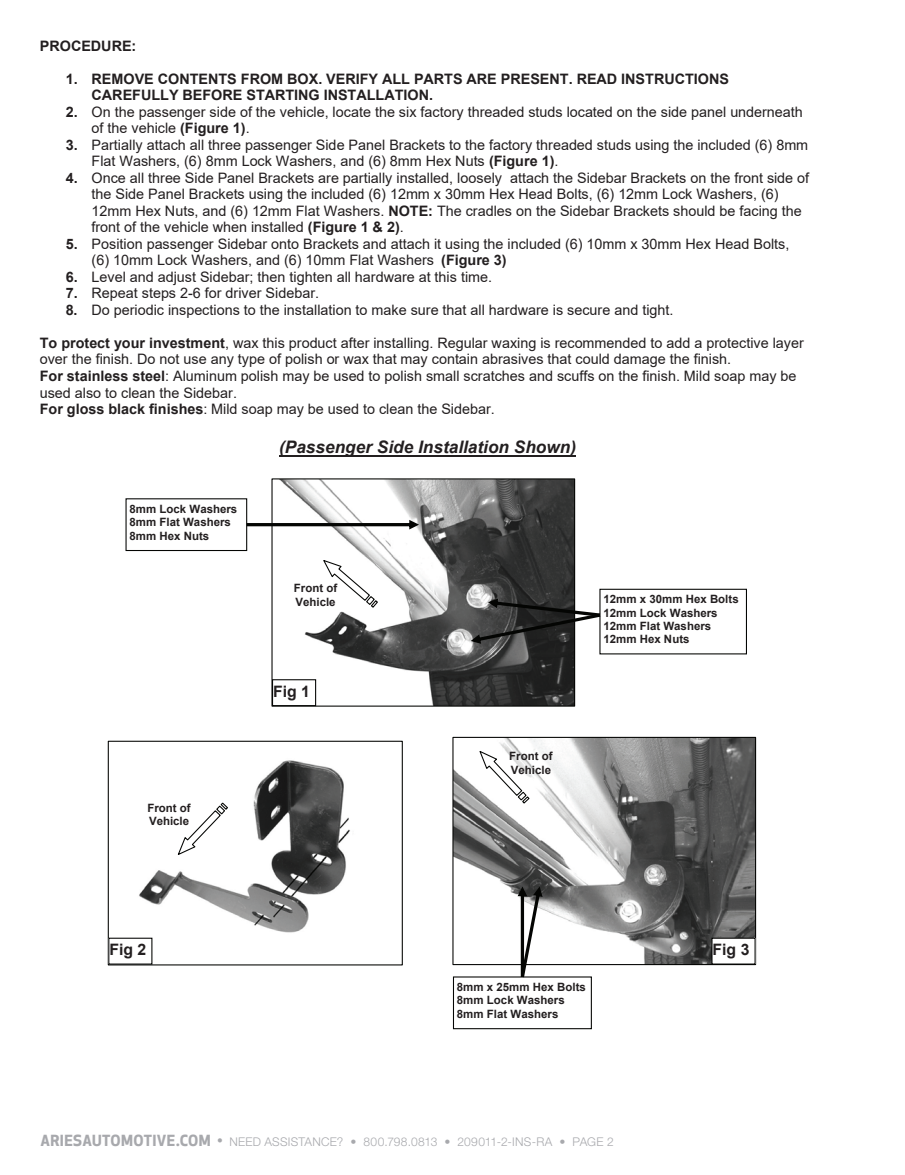
<style>
.page{position:relative;width:905px;height:1175px;background:#fff}
.page>*{position:absolute;margin:0;border:0;box-sizing:border-box;transform-origin:0 0}
.t1{font:italic 700 17.25px "Arial";color:#231f20}
.t2{font:700 15.75px "Arial";color:#231f20}
.t3{font:14.4px/16.5px "Arial";color:#231f20}
.t4{font:700 14.4px/16.5px "Arial";color:#231f20}
.t5{font:300 12px "Helvetica Neue LT Std";letter-spacing:.02em;color:#a8a9ad}
.t6{font:700 11.4px/13.4px "Arial";color:#231f20}
.s1{font-weight:700}
.s2{font-family:"Apex New";font-weight:700;font-size:15px}
.s3{font-family:"Apex New";font-weight:500;font-size:15px}
</style>
<div class="page">
<hr style="left:279px;top:455px;width:297px;height:2px;background:#231f20">
<img style="left:139px;top:760px;width:211px;height:203px">
<div style="left:108px;top:740px;width:295px;height:225px;border:1px solid #040503"></div>
<img style="left:454px;top:739px;width:300px;height:224px">
<div style="left:452px;top:737px;width:304px;height:228px;border:1px solid #040503"></div>
<svg style="left:478px;top:749px;width:52px;height:55px"></svg>
<div style="left:599px;top:589px;width:148px;height:65px;border:1px solid #040503"></div>
<div style="left:125px;top:498px;width:122px;height:53px;border:1px solid #040503"></div>
<img style="left:280px;top:480px;width:293px;height:224px">
<div style="left:271px;top:478px;width:304px;height:228px;border:1px solid #040503"></div>
<div style="left:453px;top:976px;width:139px;height:53px;border:1px solid #040503"></div>
<svg style="left:247px;top:520px;width:172px;height:9px"></svg>
<svg style="left:470px;top:598px;width:130px;height:46px"></svg>
<svg style="left:517px;top:886px;width:25px;height:91px"></svg>
<svg style="left:176px;top:801px;width:53px;height:55px"></svg>
<svg style="left:321px;top:558px;width:58px;height:50px"></svg>
<div style="left:272px;top:679px;width:43px;height:26px;background:#fff"></div>
<div style="left:272px;top:679px;width:44px;height:27px;border:1px solid #040503"></div>
<div style="left:109px;top:938px;width:43px;height:26px;background:#fff"></div>
<div style="left:108px;top:937px;width:44px;height:27px;border:1px solid #040503"></div>
<div style="left:712px;top:938px;width:43px;height:26px;background:#fff"></div>
<div style="left:711px;top:937px;width:44px;height:27px;border:1px solid #040503"></div>
<p class="t4" style="left:40px;top:38px;width:98px">PROCEDURE:</p>
<p class="t4" style="left:92px;top:71px;width:639px;text-indent:-26px">1. REMOVE CONTENTS FROM BOX. VERIFY ALL PARTS ARE PRESENT. READ INSTRUCTIONS<br>CAREFULLY BEFORE STARTING INSTALLATION.</p>
<p class="t3" style="left:92px;top:103px;width:713px;text-indent:-26px"><span class="s1">2.</span> On the passenger side of the vehicle, locate the six factory threaded studs located on the side panel underneath of the vehicle <span class="s1">(Figure 1)</span>.</p>
<p class="t3" style="left:92px;top:136px;width:718px;text-indent:-26px"><span class="s1">3.</span> Partially attach all three passenger Side Panel Brackets to the factory threaded studs using the included (6) 8mm<br>Flat Washers, (6) 8mm Lock Washers, and (6) 8mm Hex Nuts <span class="s1">(Figure 1)</span>.</p>
<p class="t3" style="left:91px;top:169px;width:719px;text-indent:-26px"><span class="s1">4.</span> Once all three Side Panel Brackets are partially installed, loosely attach the Sidebar Brackets on the front side of the Side Panel Brackets using the included (6) 12mm x 30mm Hex Head Bolts, (6) 12mm Lock Washers, (6)<br>12mm Hex Nuts, and (6) 12mm Flat Washers. <span class="s1">NOTE:</span> The cradles on the Sidebar Brackets should be facing the front of the vehicle when installed <span class="s1">(Figure 1 &amp; 2)</span>.</p>
<p class="t3" style="left:92px;top:235px;width:699px;text-indent:-26px"><span class="s1">5.</span> Position passenger Sidebar onto Brackets and attach it using the included (6) 10mm x 30mm Hex Head Bolts, (6) 10mm Lock Washers, and (6) 10mm Flat Washers <span class="s1">(Figure 3)</span></p>
<p class="t3" style="left:66px;top:268px;width:428px"><span class="s1">6.</span> Level and adjust Sidebar; then tighten all hardware at this time.</p>
<p class="t3" style="left:66px;top:285px;width:255px"><span class="s1">7.</span> Repeat steps 2-6 for driver Sidebar.</p>
<p class="t3" style="left:66px;top:301px;width:609px"><span class="s1">8.</span> Do periodic inspections to the installation to make sure that all hardware is secure and tight.</p>
<p class="t3" style="left:40px;top:334px;width:765px"><span class="s1">To protect your investment</span>, wax this product after installing. Regular waxing is recommended to add a protective layer over the finish. Do not use any type of polish or wax that may contain abrasives that could damage the finish.<br><span class="s1">For stainless steel</span>: Aluminum polish may be used to polish small scratches and scuffs on the finish. Mild soap may be used also to clean the Sidebar.<br><span class="s1">For gloss black finishes</span>: Mild soap may be used to clean the Sidebar.</p>
<p class="t1" style="left:279px;top:435px;width:298px">(Passenger Side Installation Shown)</p>
<p class="t6" style="left:129px;top:502px;width:109px">8mm Lock Washers<br>8mm Flat Washers<br>8mm Hex Nuts</p>
<p class="t6" style="left:294px;top:581px;width:45px">Front of<br>Vehicle</p>
<p class="t2" style="left:273px;top:680px;width:38px">Fig 1</p>
<p class="t6" style="left:147px;top:801px;width:45px">Front of<br>Vehicle</p>
<p class="t6" style="left:509px;top:749px;width:45px">Front of<br>Vehicle</p>
<p class="t6" style="left:603px;top:593px;width:137px">12mm x 30mm Hex Bolts<br>12mm Lock Washers<br>12mm Flat Washers<br>12mm Hex Nuts</p>
<p class="t2" style="left:109px;top:938px;width:38px">Fig 2</p>
<p class="t2" style="left:712px;top:938px;width:38px">Fig 3</p>
<p class="t6" style="left:457px;top:980px;width:130px">8mm x 25mm Hex Bolts<br>8mm Lock Washers<br>8mm Flat Washers</p>
<p class="t5" style="left:40px;top:1134px;width:575px"><span class="s2">ARIESAUTOMOTIVE.COM</span> <span class="s3">•</span> NEED ASSISTANCE? • 800.798.0813 • 209011-2-INS-RA • PAGE 2</p>
</div>
